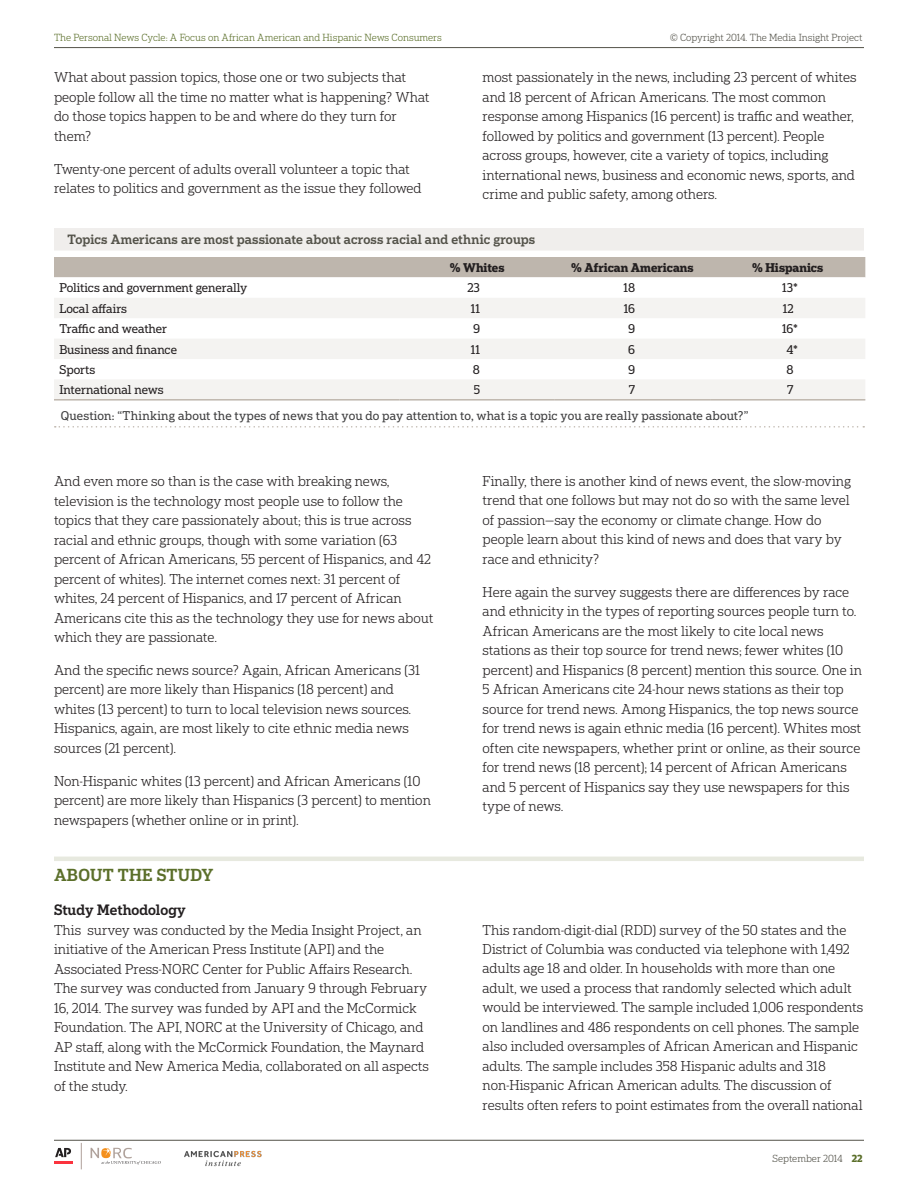
<style>
.page{position:relative;width:918px;height:1188px;background:#fff}
.page>*{position:absolute;margin:0;border:0;box-sizing:border-box;transform-origin:0 0}
.HEAD_2{font:500 16.5px "Populist Display";letter-spacing:.015em;color:#5b6f2a}
.HEAD_3{font:500 14.25px "Populist Display";color:#231f20}
.Body_-_BASE{font:300 13.5px/19.5px "Populist Text";color:#231f20}
.Figure_Caption{font:500 12.75px "Populist Text";letter-spacing:.01em;color:#535249}
.Table_Footnote{font:12px "Populist Text";letter-spacing:.01em;color:#3e3e3f}
.Table_Body_Left{font:12px "Populist Text";color:#231f20}
.Table_Heading{font:700 12px "Populist Text";color:#231f20}
.Table_Body_Right{font:12px "Populist Text";color:#231f20}
.t1{font:300 9.75px "Populist Text";color:#5b6f2a}
.t2{font:300 9.75px "Populist Text";color:#535249}
.s1{font-weight:700;color:#5b6f2a}
</style>
<div class="page">
<hr style="left:54px;top:47px;width:810px;height:1px;background:#535249">
<hr style="left:54px;top:1140px;width:810px;height:1px;background:#535249">
<img style="left:184px;top:1150px;width:78px;height:16px">
<svg style="left:91px;top:1148px;width:70px;height:17px"></svg>
<svg style="left:81px;top:1143px;width:1px;height:26px"></svg>
<svg style="left:54px;top:1148px;width:18px;height:16px"></svg>
<div style="left:54px;top:228px;width:810px;height:23px;background:#f0eeec"></div>
<svg style="left:55px;top:426px;width:809px;height:2px"></svg>
<div style="left:54px;top:257px;width:811px;height:20px;background:#beb6ad"></div>
<svg style="left:54px;top:277px;width:811px;height:1px"></svg>
<svg style="left:54px;top:298px;width:811px;height:101px;fill:#f4f3f1"></svg>
<hr style="left:54px;top:399px;width:346px;height:2px;background:#beb6ad">
<hr style="left:400px;top:399px;width:155px;height:2px;background:#beb6ad">
<hr style="left:555px;top:399px;width:155px;height:2px;background:#beb6ad">
<hr style="left:710px;top:399px;width:155px;height:2px;background:#beb6ad">
<hr style="left:54px;top:857px;width:810px;height:4px;background:#e7e9df">
<p class="t1" style="left:54px;top:31px;width:389px">The Personal News Cycle: A Focus on African American and Hispanic News Consumers</p>
<p class="t2" style="left:670px;top:31px;width:194px">© Copyright 2014. The Media Insight Project</p>
<p class="Body_-_BASE" style="left:483px;top:67px;width:375px">most passionately in the news, including 23 percent of whites and 18 percent of African Americans. The most common response among Hispanics (16 percent) is traffic and weather, followed by politics and government (13 percent). People across groups, however, cite a variety of topics, including international news, business and economic news, sports, and crime and public safety, among others.</p>
<p class="Figure_Caption" style="left:68px;top:231px;width:469px">Topics Americans are most passionate about across racial and ethnic groups</p>
<p class="Table_Heading" style="left:450px;top:260px;width:56px">% Whites</p>
<p class="Table_Heading" style="left:571px;top:260px;width:124px">% African Americans</p>
<p class="Table_Heading" style="left:752px;top:260px;width:73px">% Hispanics</p>
<p class="Table_Body_Left" style="left:59px;top:280px;width:190px">Politics and government generally</p>
<p class="Table_Body_Right" style="left:468px;top:280px;width:14px">23</p>
<p class="Table_Body_Right" style="left:624px;top:280px;width:13px">18</p>
<p class="Table_Body_Right" style="left:782px;top:280px;width:17px">13*</p>
<p class="Table_Body_Left" style="left:59px;top:301px;width:69px">Local affairs</p>
<p class="Table_Body_Right" style="left:471px;top:301px;width:11px">11</p>
<p class="Table_Body_Right" style="left:624px;top:301px;width:13px">16</p>
<p class="Table_Body_Right" style="left:783px;top:301px;width:12px">12</p>
<p class="Table_Body_Left" style="left:59px;top:321px;width:109px">Traffic and weather</p>
<p class="Table_Body_Right" style="left:473px;top:321px;width:8px">9</p>
<p class="Table_Body_Right" style="left:628px;top:321px;width:8px">9</p>
<p class="Table_Body_Right" style="left:782px;top:321px;width:18px">16*</p>
<p class="Table_Body_Left" style="left:59px;top:341px;width:119px">Business and finance</p>
<p class="Table_Body_Right" style="left:471px;top:341px;width:11px">11</p>
<p class="Table_Body_Right" style="left:628px;top:341px;width:8px">6</p>
<p class="Table_Body_Right" style="left:787px;top:341px;width:13px">4*</p>
<p class="Table_Body_Left" style="left:59px;top:362px;width:37px">Sports</p>
<p class="Table_Body_Right" style="left:473px;top:362px;width:9px">8</p>
<p class="Table_Body_Right" style="left:628px;top:362px;width:8px">9</p>
<p class="Table_Body_Right" style="left:786px;top:362px;width:9px">8</p>
<p class="Table_Body_Left" style="left:59px;top:382px;width:106px">International news</p>
<p class="Table_Body_Right" style="left:474px;top:382px;width:8px">5</p>
<p class="Table_Body_Right" style="left:629px;top:382px;width:8px">7</p>
<p class="Table_Body_Right" style="left:787px;top:382px;width:8px">7</p>
<p class="Table_Footnote" style="left:61px;top:408px;width:689px">Question: “Thinking about the types of news that you do pay attention to, what is a topic you are really passionate about?”</p>
<p class="Body_-_BASE" style="left:54px;top:67px;width:377px">What about passion topics, those one or two subjects that people follow all the time no matter what is happening? What do those topics happen to be and where do they turn for them?</p>
<p class="Body_-_BASE" style="left:54px;top:159px;width:369px">Twenty-one percent of adults overall volunteer a topic that relates to politics and government as the issue they followed</p>
<p class="Body_-_BASE" style="left:54px;top:471px;width:381px">And even more so than is the case with breaking news, television is the technology most people use to follow the topics that they care passionately about; this is true across racial and ethnic groups, though with some variation (63 percent of African Americans, 55 percent of Hispanics, and 42 percent of whites). The internet comes next: 31 percent of whites, 24 percent of Hispanics, and 17 percent of African Americans cite this as the technology they use for news about which they are passionate.</p>
<p class="Body_-_BASE" style="left:54px;top:660px;width:368px">And the specific news source? Again, African Americans (31 percent) are more likely than Hispanics (18 percent) and whites (13 percent) to turn to local television news sources.<br>Hispanics, again, are most likely to cite ethnic media news sources (21 percent).</p>
<p class="Body_-_BASE" style="left:54px;top:771px;width:378px">Non-Hispanic whites (13 percent) and African Americans (10 percent) are more likely than Hispanics (3 percent) to mention newspapers (whether online or in print).</p>
<p class="Body_-_BASE" style="left:483px;top:471px;width:370px">Finally, there is another kind of news event, the slow-moving trend that one follows but may not do so with the same level of passion—say the economy or climate change. How do people learn about this kind of news and does that vary by race and ethnicity?</p>
<p class="Body_-_BASE" style="left:483px;top:582px;width:381px">Here again the survey suggests there are differences by race and ethnicity in the types of reporting sources people turn to.<br>African Americans are the most likely to cite local news stations as their top source for trend news; fewer whites (10 percent) and Hispanics (8 percent) mention this source. One in 5 African Americans cite 24-hour news stations as their top source for trend news. Among Hispanics, the top news source for trend news is again ethnic media (16 percent). Whites most often cite newspapers, whether print or online, as their source for trend news (18 percent); 14 percent of African Americans and 5 percent of Hispanics say they use newspapers for this type of news.</p>
<p class="HEAD_2" style="left:54px;top:865px;width:161px">ABOUT THE STUDY</p>
<p class="HEAD_3" style="left:54px;top:901px;width:133px">Study Methodology</p>
<p class="Body_-_BASE" style="left:54px;top:919px;width:377px">This survey was conducted by the Media Insight Project, an initiative of the American Press Institute (API) and the Associated Press-NORC Center for Public Affairs Research.<br>The survey was conducted from January 9 through February 16, 2014. The survey was funded by API and the McCormick Foundation. The API, NORC at the University of Chicago, and AP staff, along with the McCormick Foundation, the Maynard Institute and New America Media, collaborated on all aspects of the study.</p>
<p class="Body_-_BASE" style="left:483px;top:919px;width:382px">This random-digit-dial (RDD) survey of the 50 states and the District of Columbia was conducted via telephone with 1,492 adults age 18 and older. In households with more than one adult, we used a process that randomly selected which adult would be interviewed. The sample included 1,006 respondents on landlines and 486 respondents on cell phones. The sample also included oversamples of African American and Hispanic adults. The sample includes 358 Hispanic adults and 318 non-Hispanic African American adults. The discussion of results often refers to point estimates from the overall national</p>
<p class="t2" style="left:773px;top:1152px;width:91px">September 2014 <span class="s1">22</span></p>
</div>
